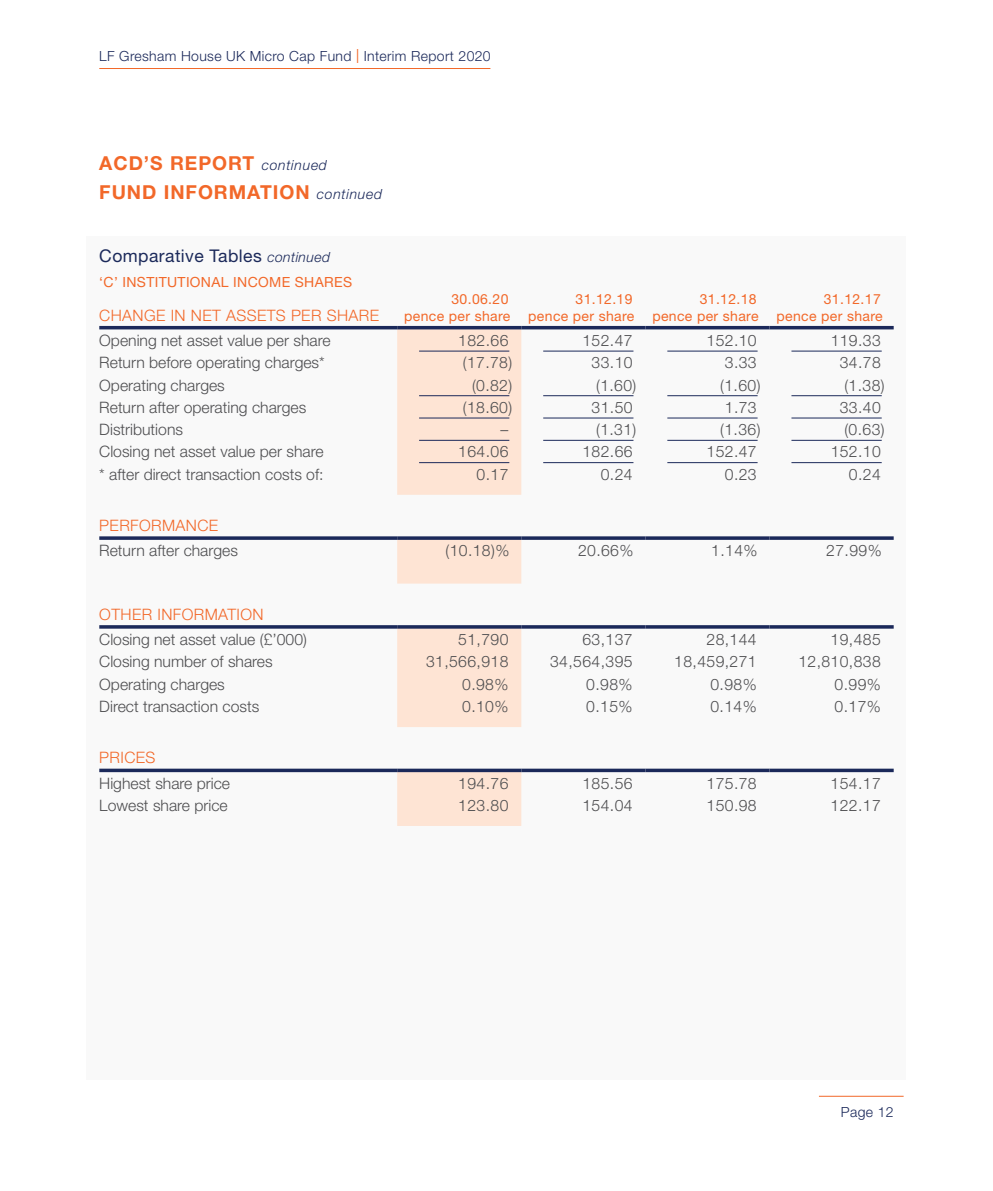
<style>
.page{position:relative;width:993px;height:1191px;background:#fff}
.page>*{position:absolute;margin:0;border:0;box-sizing:border-box;transform-origin:0 0}
.t1{font:700 19.25px/28px "Helvetica Neue";letter-spacing:.05em;color:#f26829}
.t2{font:17.5px "Helvetica Neue";letter-spacing:.025em;color:#1b295a}
.t3{font:300 15.75px "Helvetica Neue";color:#4d4d4f}
.t4{font:300 15.75px "Helvetica Neue";letter-spacing:.025em;color:#f26829}
.t5{font:14px/16.8px "Helvetica Neue";letter-spacing:.025em;color:#f26829;text-align:right}
.t6{font:300 14px "Helvetica Neue";letter-spacing:.025em;color:#1b295a}
.s1{font-weight:400;color:#f26829}
.s2{font-weight:300;font-style:italic;font-size:14px;color:#1b295a}
.s3{font-weight:300;font-style:italic;font-size:14px}
</style>
<div class="page">
<div style="left:87px;top:236px;width:818px;height:843px;background:#f9f9f9"></div>
<hr style="left:99px;top:68px;width:391px;height:1px;background:#f26829">
<hr style="left:818px;top:1095px;width:85px;height:1px;background:#f26829">
<div style="left:397px;top:329px;width:124px;height:166px;background:#fee4d4"></div>
<hr style="left:99px;top:326px;width:298px;height:3px;background:#1b295a">
<hr style="left:397px;top:326px;width:124px;height:3px;background:#1b295a">
<hr style="left:521px;top:326px;width:124px;height:3px;background:#1b295a">
<hr style="left:645px;top:326px;width:124px;height:3px;background:#1b295a">
<hr style="left:769px;top:326px;width:124px;height:3px;background:#1b295a">
<hr style="left:419px;top:351px;width:90px;height:1px;background:#1b295a">
<hr style="left:543px;top:351px;width:90px;height:1px;background:#1b295a">
<hr style="left:667px;top:351px;width:90px;height:1px;background:#1b295a">
<hr style="left:791px;top:351px;width:90px;height:1px;background:#1b295a">
<hr style="left:419px;top:395px;width:90px;height:1px;background:#1b295a">
<hr style="left:543px;top:395px;width:90px;height:1px;background:#1b295a">
<hr style="left:667px;top:395px;width:90px;height:1px;background:#1b295a">
<hr style="left:791px;top:395px;width:90px;height:1px;background:#1b295a">
<hr style="left:419px;top:418px;width:90px;height:1px;background:#1b295a">
<hr style="left:543px;top:418px;width:90px;height:1px;background:#1b295a">
<hr style="left:667px;top:418px;width:90px;height:1px;background:#1b295a">
<hr style="left:791px;top:418px;width:90px;height:1px;background:#1b295a">
<hr style="left:419px;top:440px;width:90px;height:1px;background:#1b295a">
<hr style="left:543px;top:440px;width:90px;height:1px;background:#1b295a">
<hr style="left:667px;top:440px;width:90px;height:1px;background:#1b295a">
<hr style="left:791px;top:440px;width:90px;height:1px;background:#1b295a">
<hr style="left:419px;top:462px;width:90px;height:1px;background:#1b295a">
<hr style="left:543px;top:462px;width:90px;height:1px;background:#1b295a">
<hr style="left:667px;top:462px;width:90px;height:1px;background:#1b295a">
<hr style="left:791px;top:462px;width:90px;height:1px;background:#1b295a">
<div style="left:397px;top:540px;width:124px;height:43px;background:#fee4d4"></div>
<svg style="left:99px;top:536px;width:298px;height:4px"></svg>
<svg style="left:397px;top:536px;width:124px;height:4px"></svg>
<svg style="left:521px;top:536px;width:124px;height:4px"></svg>
<svg style="left:645px;top:536px;width:124px;height:4px"></svg>
<svg style="left:769px;top:536px;width:124px;height:4px"></svg>
<div style="left:397px;top:628px;width:124px;height:99px;background:#fee4d4"></div>
<hr style="left:99px;top:625px;width:298px;height:3px;background:#1b295a">
<hr style="left:397px;top:625px;width:124px;height:3px;background:#1b295a">
<hr style="left:521px;top:625px;width:124px;height:3px;background:#1b295a">
<hr style="left:645px;top:625px;width:124px;height:3px;background:#1b295a">
<hr style="left:769px;top:625px;width:124px;height:3px;background:#1b295a">
<div style="left:397px;top:772px;width:124px;height:54px;background:#fee4d4"></div>
<svg style="left:99px;top:768px;width:298px;height:4px"></svg>
<svg style="left:397px;top:768px;width:124px;height:4px"></svg>
<svg style="left:521px;top:768px;width:124px;height:4px"></svg>
<svg style="left:645px;top:768px;width:124px;height:4px"></svg>
<svg style="left:769px;top:768px;width:124px;height:4px"></svg>
<p class="t6" style="left:99px;top:47px;width:393px">LF Gresham House UK Micro Cap Fund <span class="s1">|</span> Interim Report 2020</p>
<p class="t1" style="left:99px;top:149px;width:284px">ACD’S REPORT <span class="s2">continued<br></span>FUND INFORMATION <span class="s2">continued</span></p>
<p class="t2" style="left:99px;top:245px;width:232px">Comparative Tables <span class="s3">continued</span></p>
<p class="t5" style="left:99px;top:273px;width:254px">‘C’ INSTITUTIONAL INCOME SHARES</p>
<p class="t4" style="left:99px;top:305px;width:281px">CHANGE IN NET ASSETS PER SHARE</p>
<p class="t5" style="left:404px;top:290px;width:108px">30.06.20<br>pence per share</p>
<p class="t5" style="left:528px;top:290px;width:108px">31.12.19<br>pence per share</p>
<p class="t5" style="left:652px;top:290px;width:108px">31.12.18<br>pence per share</p>
<p class="t5" style="left:776px;top:290px;width:108px">31.12.17<br>pence per share</p>
<p class="t3" style="left:99px;top:331px;width:233px">Opening net asset value per share</p>
<p class="t3" style="left:458px;top:331px;width:52px">182.66</p>
<p class="t3" style="left:582px;top:331px;width:52px">152.47</p>
<p class="t3" style="left:706px;top:331px;width:52px">152.10</p>
<p class="t3" style="left:830px;top:331px;width:52px">119.33</p>
<p class="t3" style="left:99px;top:353px;width:227px">Return before operating charges*</p>
<p class="t3" style="left:462px;top:353px;width:51px">(17.78)</p>
<p class="t3" style="left:591px;top:353px;width:42px">33.10</p>
<p class="t3" style="left:724px;top:353px;width:33px">3.33</p>
<p class="t3" style="left:839px;top:353px;width:42px">34.78</p>
<p class="t3" style="left:99px;top:375px;width:127px">Operating charges</p>
<p class="t3" style="left:472px;top:375px;width:42px">(0.82)</p>
<p class="t3" style="left:596px;top:375px;width:42px">(1.60)</p>
<p class="t3" style="left:720px;top:375px;width:42px">(1.60)</p>
<p class="t3" style="left:844px;top:375px;width:42px">(1.38)</p>
<p class="t3" style="left:99px;top:397px;width:208px">Return after operating charges</p>
<p class="t3" style="left:462px;top:397px;width:51px">(18.60)</p>
<p class="t3" style="left:591px;top:397px;width:42px">31.50</p>
<p class="t3" style="left:724px;top:397px;width:33px">1.73</p>
<p class="t3" style="left:839px;top:397px;width:42px">33.40</p>
<p class="t3" style="left:99px;top:420px;width:85px">Distributions</p>
<p class="t3" style="left:500px;top:420px;width:9px">–</p>
<p class="t3" style="left:596px;top:420px;width:42px">(1.31)</p>
<p class="t3" style="left:720px;top:420px;width:42px">(1.36)</p>
<p class="t3" style="left:844px;top:420px;width:42px">(0.63)</p>
<p class="t3" style="left:99px;top:442px;width:226px">Closing net asset value per share</p>
<p class="t3" style="left:458px;top:442px;width:52px">164.06</p>
<p class="t3" style="left:582px;top:442px;width:52px">182.66</p>
<p class="t3" style="left:706px;top:442px;width:52px">152.47</p>
<p class="t3" style="left:830px;top:442px;width:52px">152.10</p>
<p class="t3" style="left:99px;top:464px;width:226px">* after direct transaction costs of:</p>
<p class="t3" style="left:476px;top:464px;width:33px">0.17</p>
<p class="t3" style="left:600px;top:464px;width:33px">0.24</p>
<p class="t3" style="left:724px;top:464px;width:33px">0.23</p>
<p class="t3" style="left:848px;top:464px;width:33px">0.24</p>
<p class="t4" style="left:99px;top:516px;width:120px">PERFORMANCE</p>
<p class="t3" style="left:99px;top:541px;width:140px">Return after charges</p>
<p class="t3" style="left:445px;top:541px;width:65px">(10.18)%</p>
<p class="t3" style="left:578px;top:541px;width:57px">20.66%</p>
<p class="t3" style="left:711px;top:541px;width:48px">1.14%</p>
<p class="t3" style="left:826px;top:541px;width:57px">27.99%</p>
<p class="t4" style="left:99px;top:604px;width:166px">OTHER INFORMATION</p>
<p class="t3" style="left:99px;top:630px;width:209px">Closing net asset value (£’000)</p>
<p class="t3" style="left:458px;top:630px;width:52px">51,790</p>
<p class="t3" style="left:582px;top:630px;width:52px">63,137</p>
<p class="t3" style="left:706px;top:630px;width:52px">28,144</p>
<p class="t3" style="left:830px;top:630px;width:52px">19,485</p>
<p class="t3" style="left:99px;top:652px;width:175px">Closing number of shares</p>
<p class="t3" style="left:426px;top:652px;width:84px">31,566,918</p>
<p class="t3" style="left:550px;top:652px;width:84px">34,564,395</p>
<p class="t3" style="left:674px;top:652px;width:84px">18,459,271</p>
<p class="t3" style="left:798px;top:652px;width:84px">12,810,838</p>
<p class="t3" style="left:99px;top:674px;width:127px">Operating charges</p>
<p class="t3" style="left:462px;top:674px;width:48px">0.98%</p>
<p class="t3" style="left:586px;top:674px;width:48px">0.98%</p>
<p class="t3" style="left:710px;top:674px;width:48px">0.98%</p>
<p class="t3" style="left:834px;top:674px;width:48px">0.99%</p>
<p class="t3" style="left:99px;top:697px;width:161px">Direct transaction costs</p>
<p class="t3" style="left:462px;top:697px;width:48px">0.10%</p>
<p class="t3" style="left:586px;top:697px;width:48px">0.15%</p>
<p class="t3" style="left:710px;top:697px;width:48px">0.14%</p>
<p class="t3" style="left:834px;top:697px;width:48px">0.17%</p>
<p class="t4" style="left:99px;top:748px;width:58px">PRICES</p>
<p class="t3" style="left:99px;top:773px;width:132px">Highest share price</p>
<p class="t3" style="left:458px;top:773px;width:52px">194.76</p>
<p class="t3" style="left:582px;top:773px;width:52px">185.56</p>
<p class="t3" style="left:706px;top:773px;width:52px">175.78</p>
<p class="t3" style="left:830px;top:773px;width:52px">154.17</p>
<p class="t3" style="left:99px;top:795px;width:130px">Lowest share price</p>
<p class="t3" style="left:458px;top:795px;width:52px">123.80</p>
<p class="t3" style="left:582px;top:795px;width:52px">154.04</p>
<p class="t3" style="left:706px;top:795px;width:52px">150.98</p>
<p class="t3" style="left:830px;top:795px;width:52px">122.17</p>
<p class="t6" style="left:840px;top:1103px;width:54px">Page 12</p>
</div>
